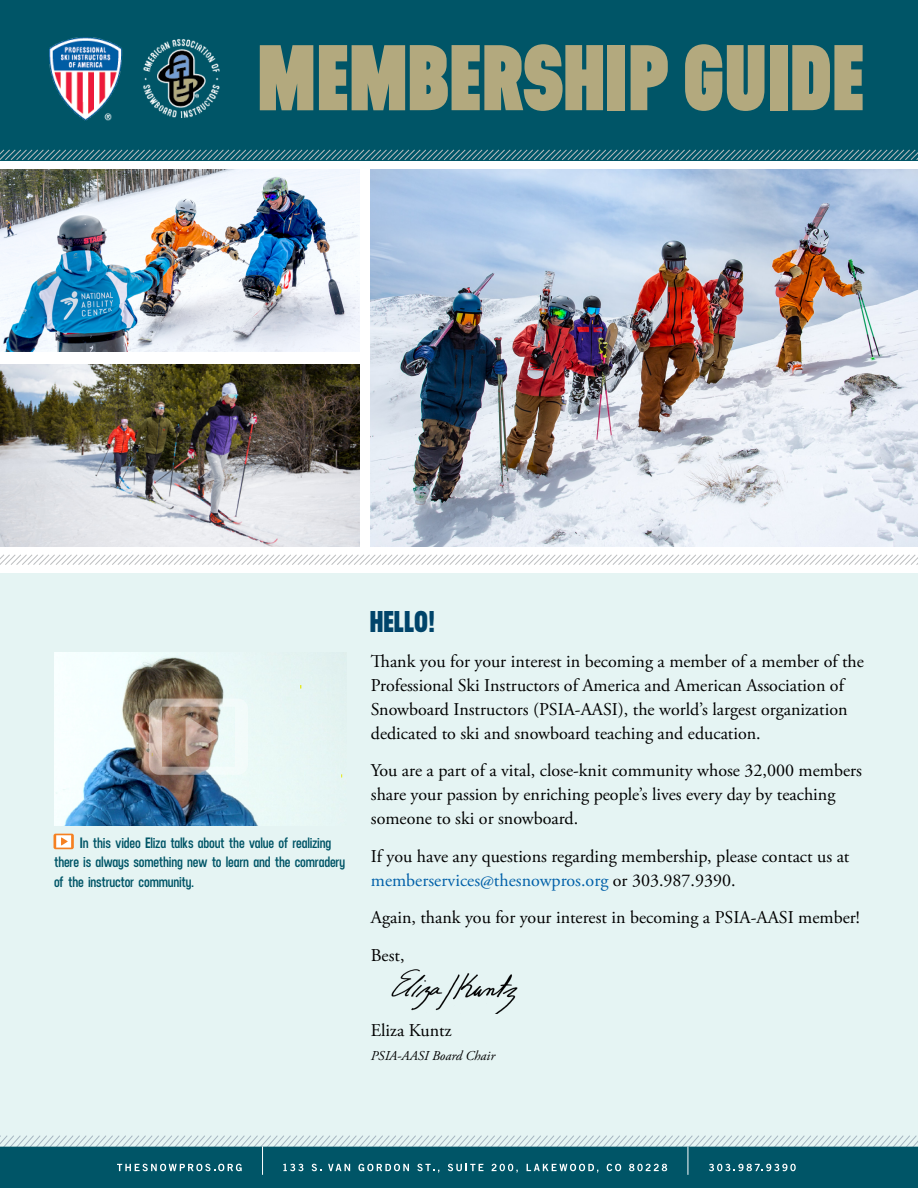
<style>
.page{position:relative;width:918px;height:1188px;background:#fff}
.page>*{position:absolute;margin:0;border:0;box-sizing:border-box;transform-origin:0 0}
.t1{font:900 93px "Neusa";letter-spacing:.01em;color:#b3a97e}
.t2{font:800 30px "Neusa";letter-spacing:-.005em;color:#00446a}
.t3{font:18px/24px "Adobe Garamond Pro";color:#000}
.t4{font:600 15px/19.5px "Neusa";letter-spacing:-.01em;color:#005567}
.t5{font:italic 13.5px "Adobe Garamond Pro";color:#000}
.s1{color:#0060a9}
</style>
<div class="page">
<div style="left:0;top:573px;width:918px;height:575px;background:#e5f4f3"></div>
<div style="left:0;top:0;width:918px;height:160px;background:#005567"></div>
<svg style="left:0;top:1135px;width:918px;height:53px"></svg>
<img style="left:0;top:170px;width:359px;height:181px">
<img style="left:0;top:364px;width:359px;height:182px">
<img style="left:371px;top:170px;width:547px;height:376px">
<svg style="left:0;top:149px;width:918px;height:12px"></svg>
<svg style="left:0;top:554px;width:918px;height:11px"></svg>
<img style="left:54px;top:652px;width:289px;height:173px">
<svg style="left:54px;top:834px;width:20px;height:15px"></svg>
<img style="left:49px;top:38px;width:171px;height:83px">
<svg style="left:149px;top:699px;width:99px;height:76px"></svg>
<img style="left:391px;top:969px;width:127px;height:45px">
<h1 class="t1" style="left:258px;top:7px;width:607px">MEMBERSHIP GUIDE</h1>
<p class="t4" style="left:54px;top:833px;width:293px;text-indent:26px">In this video Eliza talks about the value of realizing there is always something new to learn and the comradery of the instructor community.</p>
<h2 class="t2" style="left:370px;top:599px;width:67px">HELLO!</h2>
<p class="t3" style="left:371px;top:650px;width:495px">Thank you for your interest in becoming a member of a member of the Professional Ski Instructors of America and American Association of Snowboard Instructors (PSIA-AASI), the world’s largest organization dedicated to ski and snowboard teaching and education.</p>
<p class="t3" style="left:371px;top:759px;width:493px">You are a part of a vital, close-knit community whose 32,000 members share your passion by enriching people’s lives every day by teaching someone to ski or snowboard.</p>
<p class="t3" style="left:371px;top:845px;width:480px">If you have any questions regarding membership, please contact us at <span class="s1">memberservices@thesnowpros.org</span> or 303.987.9390.</p>
<p class="t3" style="left:371px;top:899px;width:490px;line-height:37.5px">Again, thank you for your interest in becoming a PSIA-AASI member!<br>Best,</p>
<p class="t3" style="left:371px;top:1019px;width:82px">Eliza Kuntz</p>
<p class="t5" style="left:371px;top:1047px;width:126px">PSIA-AASI Board Chair</p>
</div>
